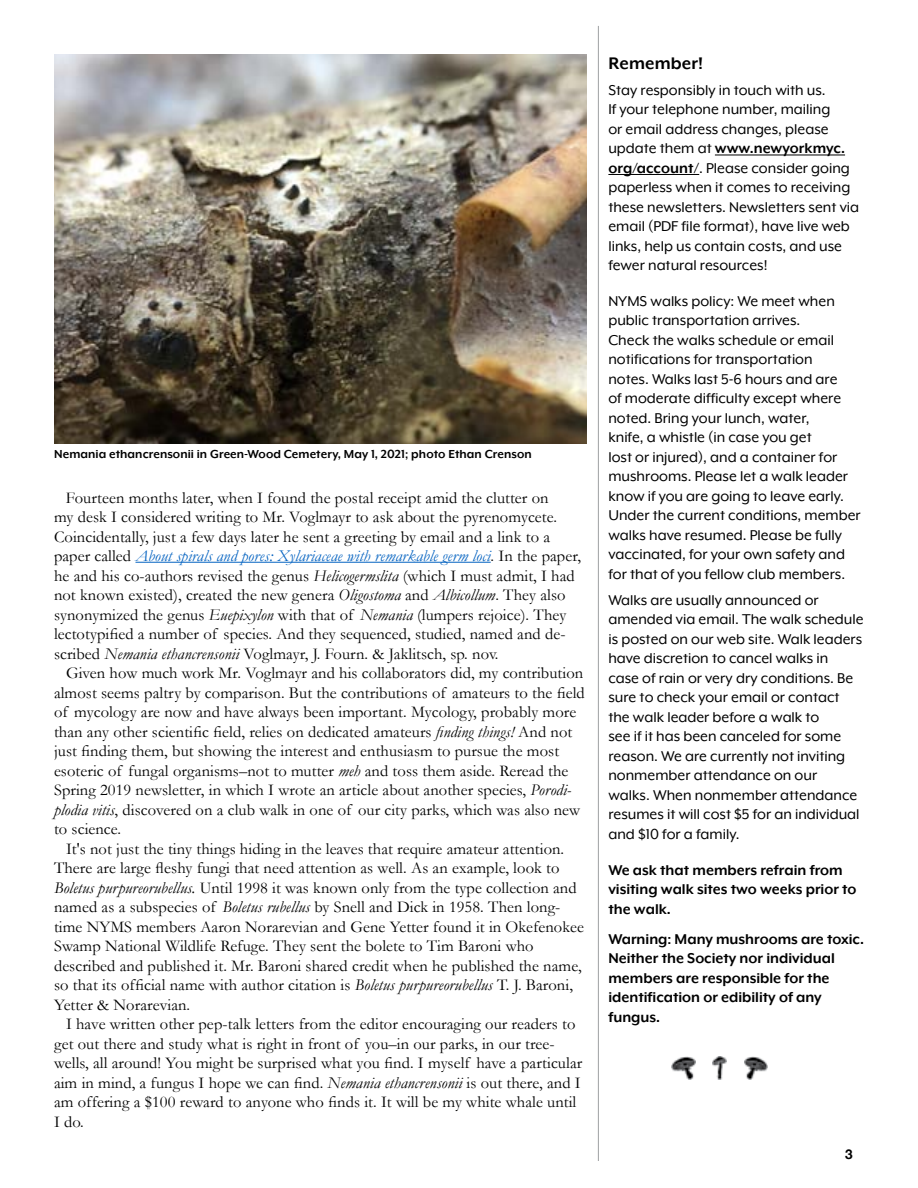
<style>
.page{position:relative;width:918px;height:1188px;background:#fff}
.page>*{position:absolute;margin:0;border:0;box-sizing:border-box;transform-origin:0 0}
.t1{font:700 19.5px "Mr Eaves XL Mod OT";letter-spacing:.005em;color:#000}
.t2{font:16.5px/19.5px "Garamond";letter-spacing:.005em;color:#000}
.t3{font:16.5px/19.5px "Mr Eaves XL Mod OT";color:#000}
.t4{font:700 16.5px/19.5px "Mr Eaves XL Mod OT";color:#000}
.t5{font:700 13.5px "Mr Eaves XL Mod OT";letter-spacing:.005em;color:#000}
.t6{font:700 13.5px "Helvetica Neue";color:#000}
.s1{font-style:italic;color:#0563c1}
.s2{font-style:italic}
.s3{font-weight:700}
</style>
<div class="page">
<hr style="left:598px;top:26px;width:1px;height:1135px;background:#939598">
<hr style="left:715px;top:155px;width:130px;height:1px;background:#000">
<hr style="left:608px;top:174px;width:91px;height:1px;background:#000">
<img style="left:672px;top:1056px;width:24px;height:24px">
<img style="left:713px;top:1056px;width:14px;height:24px">
<img style="left:744px;top:1056px;width:24px;height:24px">
<hr style="left:135px;top:562px;width:356px;height:1px;background:#0563c1">
<img style="left:54px;top:54px;width:533px;height:390px">
<p class="t5" style="left:54px;top:447px;width:479px">Nemania ethancrensonii in Green-Wood Cemetery, May 1, 2021; photo Ethan Crenson</p>
<p class="t2" style="left:54px;top:487px;width:529px;text-indent:12px">Fourteen months later, when I found the postal receipt amid the clutter on<br>my desk I considered writing to Mr. Voglmayr to ask about the pyrenomycete.<br>Coincidentally, just a few days later he sent a greeting by email and a link to a paper called <span class="s1">About spirals and pores: Xylariaceae with remarkable germ loci</span>. In the paper, he and his co-authors revised the genus <span class="s2">Helicogermslita</span> (which I must admit, I had not known existed), created the new genera <span class="s2">Oligostoma</span> and <span class="s2">Albicollum</span>. They also synonymized the genus <span class="s2">Euepixylon</span> with that of <span class="s2">Nemania</span> (lumpers rejoice). They lectotypified a number of species. And they sequenced, studied, named and de&shy;scribed <span class="s2">Nemania ethancrensonii</span> Voglmayr, J. Fourn. &amp; Jaklitsch, sp. nov.</p>
<p class="t2" style="left:54px;top:663px;width:532px;text-indent:12px">Given how much work Mr. Voglmayr and his collaborators did, my contribution almost seems paltry by comparison. But the contributions of amateurs to the field of mycology are now and have always been important. Mycology, probably more than any other scientific field, relies on dedicated amateurs <span class="s2">finding things!</span> And not just finding them, but showing the interest and enthusiasm to pursue the most esoteric of fungal organisms–not to mutter <span class="s2">meh</span> and toss them aside. Reread the Spring 2019 newsletter, in which I wrote an article about another species, <span class="s2">Porodi&shy;plodia vitis</span>, discovered on a club walk in one of our city parks, which was also new to science.</p>
<p class="t2" style="left:54px;top:838px;width:531px;text-indent:12px">It's not just the tiny things hiding in the leaves that require amateur attention.<br>There are large fleshy fungi that need attention as well. As an example, look to <span class="s2">Boletus purpureorubellus.</span> Until 1998 it was known only from the type collection and named as a subspecies of <span class="s2">Boletus rubellus</span> by Snell and Dick in 1958. Then long&shy;time NYMS members Aaron Norarevian and Gene Yetter found it in Okefenokee Swamp National Wildlife Refuge. They sent the bolete to Tim Baroni who described and published it. Mr. Baroni shared credit when he published the name, so that its official name with author citation is <span class="s2">Boletus purpureorubellus</span> T. J. Baroni, Yetter &amp; Norarevian.</p>
<p class="t2" style="left:54px;top:1014px;width:530px;text-indent:12px">I have written other pep-talk letters from the editor encouraging our readers to get out there and study what is right in front of you–in our parks, in our tree&shy;wells, all around! You might be surprised what you find. I myself have a particular aim in mind, a fungus I hope we can find. <span class="s2">Nemania ethancrensonii</span> is out there, and I am offering a $100 reward to anyone who finds it. It will be my white whale until I do.</p>
<p class="t1" style="left:608px;top:52px;width:96px">Remember!</p>
<p class="t3" style="left:608px;top:80px;width:252px">Stay responsibly in touch with us.<br>If your telephone number, mailing<br>or email address changes, please update them at <span class="s3">www.newyorkmyc. org/account/</span>. Please consider going paperless when it comes to receiving these newsletters. Newsletters sent via email (PDF file format), have live web links, help us contain costs, and use fewer natural resources!</p>
<p class="t3" style="left:608px;top:291px;width:254px">NYMS walks policy: We meet when public transportation arrives.<br>Check the walks schedule or email notifications for transportation<br>notes. Walks last 5-6 hours and are<br>of moderate difficulty except where noted. Bring your lunch, water,<br>knife, a whistle (in case you get<br>lost or injured), and a container for mushrooms. Please let a walk leader know if you are going to leave early.<br>Under the current conditions, member walks have resumed. Please be fully vaccinated, for your own safety and for that of you fellow club members.</p>
<p class="t3" style="left:608px;top:590px;width:257px">Walks are usually announced or amended via email. The walk schedule is posted on our web site. Walk leaders have discretion to cancel walks in<br>case of rain or very dry conditions. Be sure to check your email or contact the walk leader before a walk to<br>see if it has been canceled for some reason. We are currently not inviting nonmember attendance on our<br>walks. When nonmember attendance resumes it will cost $5 for an individual and $10 for a family.</p>
<p class="t4" style="left:608px;top:860px;width:250px">We ask that members refrain from visiting walk sites two weeks prior to the walk.</p>
<p class="t4" style="left:608px;top:929px;width:257px">Warning: Many mushrooms are toxic.<br>Neither the Society nor individual members are responsible for the identification or edibility of any fungus.</p>
<p class="t6" style="left:845px;top:1144px;width:9px">3</p>
</div>
